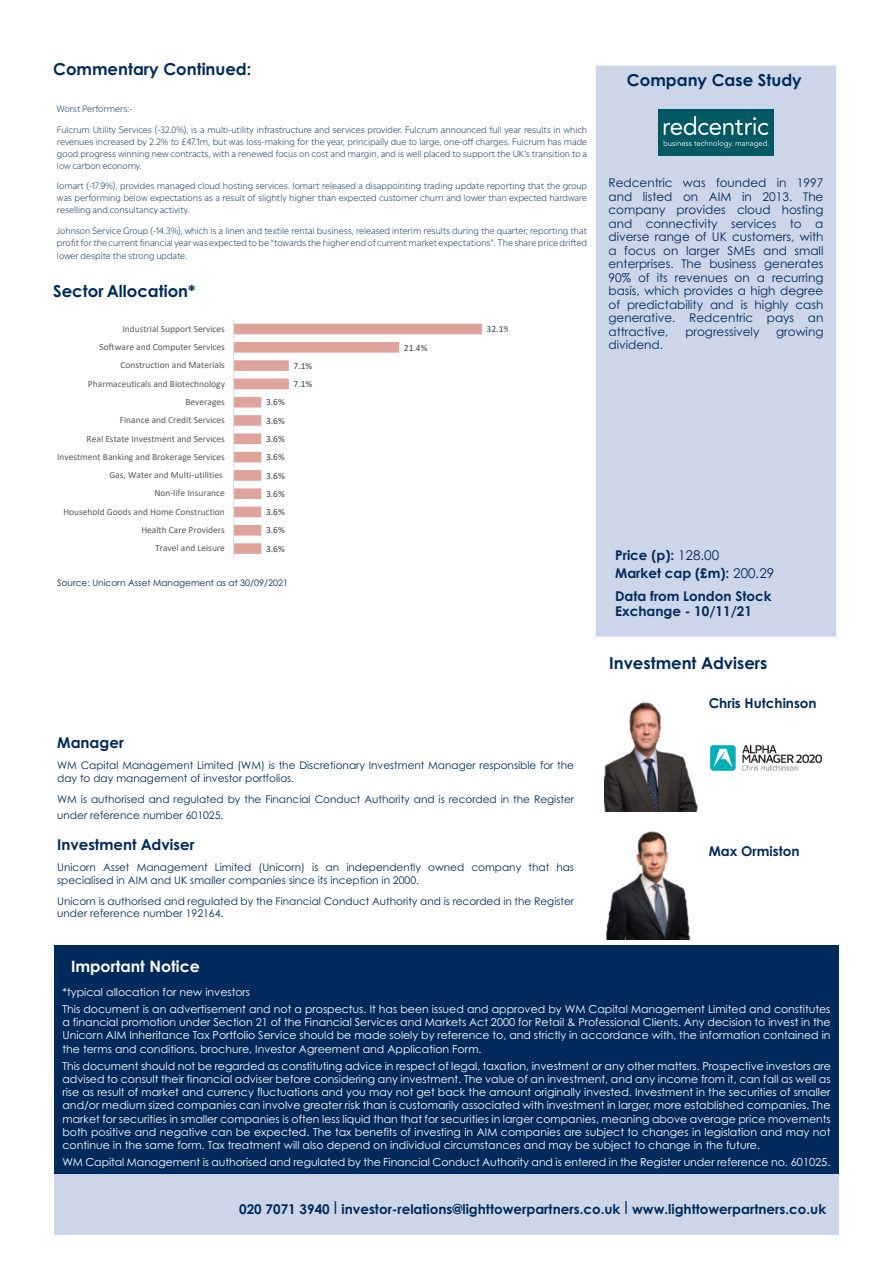
<style>
.page{position:relative;width:893px;height:1263px;background:#fff}
.page>*{position:absolute;margin:0;border:0;box-sizing:border-box;transform-origin:0 0}
.Paragraph{font:700 16.5px "Century Gothic Pro";color:#002a5c}
.t1{font:700 15.75px "Century Gothic Pro";color:#fff}
.Paragraph-2{font:700 15px "Century Gothic Pro";color:#002a5c}
.Paragraph-3{font:700 13.5px/15px "Century Gothic Pro";color:#002a5c}
.Paragraph-4{font:12px/13.5px "Century Gothic Pro";color:#002a5c;text-align:justify}
._05_Small_print__no{font:10.95px/13.2px "Century Gothic Pro";color:#fff;text-align:justify}
.Paragraph-5{font:10.5px/12.6px "Century Gothic Pro";color:#002a5c}
.Paragraph-6{font:300 9.75px/12px "Utile";color:#002a5c;text-align:justify}
.t2{font:9.45px "Calibri";color:#595959}
.t3{font:9.45px "Calibri";color:#404040}
.Paragraph-7{font:9px "Century Gothic Pro";color:#002a5c}
.s1{font-weight:400}
.s2{font-size:11.1px}
.s3{font-weight:400;font-size:18px}
</style>
<div class="page">
<div style="left:54px;top:945px;width:785px;height:246px;background:#002a5c"></div>
<div style="left:54px;top:1174px;width:785px;height:60px;background:#ccd6e8"></div>
<img style="left:604px;top:702px;width:94px;height:109px">
<img style="left:605px;top:831px;width:86px;height:108px">
<div style="left:594px;top:64px;width:244px;height:574px;background:#ccd6e8"></div>
<div style="left:593px;top:63px;width:246px;height:576px;border:3px solid #fff"></div>
<img style="left:710px;top:745px;width:111px;height:26px">
<img style="left:659px;top:110px;width:114px;height:46px">
<svg style="left:233px;top:320px;width:249px;height:238px"></svg>
<p class="Paragraph" style="left:53px;top:59px;width:200px">Commentary Continued:</p>
<p class="Paragraph-6" style="left:57px;top:102px;width:77px">Worst Performers:-</p>
<p class="Paragraph-6" style="left:57px;top:122px;width:532px">Fulcrum Utility Services (-32.0%), is a multi-utility infrastructure and services provider. Fulcrum announced full year results in which revenues increased by 2.2% to £47.1m, but was loss-making for the year, principally due to large, one-off charges. Fulcrum has made good progress winning new contracts, with a renewed focus on cost and margin, and is well placed to support the UK’s transition to a low carbon economy.</p>
<p class="Paragraph-6" style="left:57px;top:179px;width:532px">Iomart (-17.9%), provides managed cloud hosting services. Iomart released a disappointing trading update reporting that the group was performing below expectations as a result of slightly higher than expected customer churn and lower than expected hardware reselling and consultancy activity.</p>
<p class="Paragraph-6" style="left:57px;top:223px;width:532px">Johnson Service Group (-14.3%), which is a linen and textile rental business, released interim results during the quarter, reporting that profit for the current financial year was expected to be “towards the higher end of current market expectations”. The share price drifted</p>
<p class="Paragraph-6" style="left:57px;top:249px;width:132px">lower despite the strong update.</p>
<p class="Paragraph" style="left:53px;top:281px;width:144px">Sector Allocation*</p>
<p class="t2" style="left:122px;top:322px;width:104px">Industrial Support Services</p>
<p class="t2" style="left:99px;top:340px;width:127px">Software and Computer Services</p>
<p class="t2" style="left:120px;top:359px;width:106px">Construction and Materials</p>
<p class="t3" style="left:294px;top:359px;width:20px">7.1%</p>
<p class="t2" style="left:88px;top:377px;width:138px">Pharmaceuticals and Biotechnology</p>
<p class="t3" style="left:294px;top:377px;width:20px">7.1%</p>
<p class="t2" style="left:185px;top:395px;width:41px">Beverages</p>
<p class="t3" style="left:266px;top:396px;width:20px">3.6%</p>
<p class="t2" style="left:120px;top:413px;width:107px">Finance and Credit Services</p>
<p class="t3" style="left:266px;top:414px;width:20px">3.6%</p>
<p class="t2" style="left:87px;top:432px;width:140px">Real Estate Investment and Services</p>
<p class="t3" style="left:266px;top:432px;width:20px">3.6%</p>
<p class="t2" style="left:57px;top:450px;width:169px">Investment Banking and Brokerage Services</p>
<p class="t3" style="left:266px;top:451px;width:20px">3.6%</p>
<p class="t2" style="left:109px;top:468px;width:115px">Gas, Water and Multi-utilities</p>
<p class="t3" style="left:266px;top:469px;width:20px">3.6%</p>
<p class="t2" style="left:154px;top:487px;width:72px">Non-life Insurance</p>
<p class="t3" style="left:266px;top:487px;width:20px">3.6%</p>
<p class="t2" style="left:63px;top:505px;width:163px">Household Goods and Home Construction</p>
<p class="t3" style="left:266px;top:505px;width:20px">3.6%</p>
<p class="t2" style="left:141px;top:523px;width:85px">Health Care Providers</p>
<p class="t3" style="left:266px;top:524px;width:20px">3.6%</p>
<p class="t2" style="left:155px;top:542px;width:71px">Travel and Leisure</p>
<p class="t3" style="left:266px;top:542px;width:20px">3.6%</p>
<p class="Paragraph-7" style="left:57px;top:577px;width:232px">Source: Unicorn Asset Management as at 30/09/2021</p>
<p class="t3" style="left:404px;top:341px;width:25px">21.4%</p>
<p class="t3" style="left:487px;top:323px;width:25px">32.1%</p>
<p class="Paragraph-2" style="left:57px;top:733px;width:68px">Manager</p>
<p class="Paragraph-5" style="left:57px;top:759px;width:518px">WM Capital Management Limited (WM) is the Discretionary Investment Manager responsible for the day to day management of investor portfolios.</p>
<p class="Paragraph-5" style="left:57px;top:791px;width:518px;line-height:16.2px">WM is authorised and regulated by the Financial Conduct Authority and is recorded in the Register under reference number 601025.</p>
<p class="Paragraph-2" style="left:57px;top:835px;width:139px">Investment Adviser</p>
<p class="Paragraph-5" style="left:57px;top:861px;width:518px">Unicorn Asset Management Limited (Unicorn) is an independently owned company that has specialised in AIM and UK smaller companies since its inception in 2000.</p>
<p class="Paragraph-5" style="left:57px;top:894px;width:518px">Unicorn is authorised and regulated by the Financial Conduct Authority and is recorded in the Register under reference number 192164.</p>
<p class="Paragraph" style="left:627px;top:70px;width:176px">Company Case Study</p>
<p class="Paragraph-4" style="left:608px;top:176px;width:216px">Redcentric was founded in 1997 and listed on AIM in 2013. The company provides cloud hosting and connectivity services to a diverse range of UK customers, with a focus on larger SMEs and small enterprises. The business generates 90% of its revenues on a recurring basis, which provides a high degree of predictability and is highly cash generative. Redcentric pays an attractive,</p>
<p class="Paragraph-4" style="left:685px;top:324px;width:76px">progressively</p>
<p class="Paragraph-4" style="left:776px;top:324px;width:49px">growing</p>
<p class="Paragraph-4" style="left:608px;top:338px;width:56px">dividend.</p>
<p class="Paragraph-3" style="left:615px;top:547px;width:106px">Price (p): <span class="s1">128.00</span></p>
<p class="Paragraph-3" style="left:615px;top:565px;width:161px">Market cap (£m): <span class="s1">200.29</span></p>
<p class="Paragraph-3" style="left:615px;top:588px;width:158px">Data from London Stock<br>Exchange - 10/11/21</p>
<p class="Paragraph" style="left:609px;top:653px;width:160px">Investment Advisers</p>
<p class="Paragraph-3" style="left:709px;top:695px;width:110px">Chris Hutchinson</p>
<p class="Paragraph-3" style="left:709px;top:843px;width:92px">Max Ormiston</p>
<p class="t1" style="left:71px;top:956px;width:130px">Important Notice</p>
<p class="_05_Small_print__no" style="left:63px;top:985px;width:189px">*typical allocation for new investors</p>
<p class="_05_Small_print__no" style="left:63px;top:1002px;width:770px">This document is an advertisement and not a prospectus. It has been issued and approved by WM Capital Management Limited and constitutes a financial promotion under Section 21 of the Financial Services and Markets Act 2000 for Retail &amp; Professional Clients. Any decision to invest in the Unicorn AIM Inheritance Tax Portfolio Service should be made solely by reference to, and strictly in accordance with, the information contained in the terms and conditions, brochure, Investor Agreement and Application Form.</p>
<p class="_05_Small_print__no" style="left:63px;top:1059px;width:770px">This document should not be regarded as constituting advice in respect of legal, taxation, investment or any other matters. Prospective investors are advised to consult their financial adviser before considering any investment. The value of an investment, and any income from it, can fall as well as rise as result of market and currency fluctuations and you may not get back the amount originally invested. Investment in the securities of smaller and/or medium sized companies can involve greater risk than is customarily associated with investment in larger, more established companies. The market for securities in smaller companies is often less liquid than that for securities in larger companies, meaning above average price movements both positive and negative can be expected. The tax benefits of investing in AIM companies are subject to changes in legislation and may not continue in the same form. Tax treatment will also depend on individual circumstances and may be subject to change in the future.</p>
<p class="_05_Small_print__no" style="left:63px;top:1156px;width:769px">WM Capital Management is authorised and regulated by the Financial Conduct Authority and is entered in the Register under reference no. <span class="s2">601025.</span></p>
<p class="Paragraph-3" style="left:239px;top:1201px;width:589px">020 7071 3940 <span class="s3">I</span> investor-relations@lighttowerpartners.co.uk <span class="s3">I</span> www.lighttowerpartners.co.uk</p>
</div>
